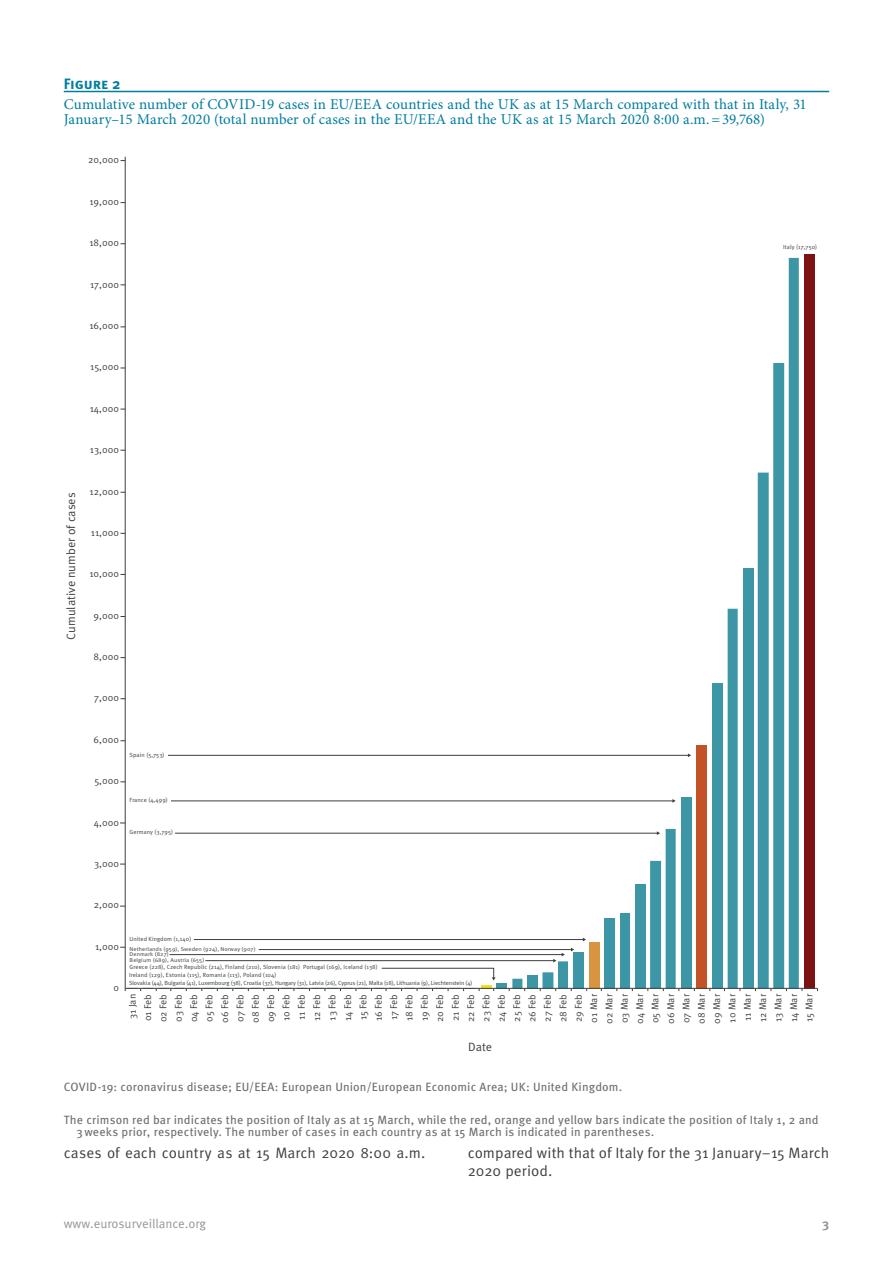
<style>
.page{position:relative;width:893px;height:1263px;background:#fff}
.page>*{position:absolute;margin:0;border:0;box-sizing:border-box;transform-origin:0 0}
.t1{font:15px/15px "Minion Pro";letter-spacing:.005em;color:#007d9f}
.t2{font:15px/18px "Meta Pro";color:#3e3e3f}
.t3{font:700 15px "Meta Pro";letter-spacing:-.005em;color:#007d9f}
.t4{font:12.75px "Meta Pro";color:#939598}
.t5{font:700 12.75px "Meta Pro";color:#939598}
.t6{font:12px/12px "Meta Pro";letter-spacing:.01em;color:#6c6d70}
.t7{font:12px "Meta Pro";color:#3e3e3f}
.t8{font:9.75px/15.5px "Meta Pro";color:#3e3e3f;text-align:center}
.t9{font:6px "Meta Pro";letter-spacing:.01em;color:#3e3e3f}
.t10{font:6px "Meta Pro";letter-spacing:-.02em;color:#3e3e3f}
.t11{font:5.55px/5.6px "Meta Pro";letter-spacing:.01em;color:#3e3e3f;scale:1.08 1}
</style>
<div class="page">
<hr style="left:64px;top:91px;width:765px;height:1px;background:#007d9f">
<div style="left:804px;top:254px;width:10px;height:735px;background:#7c1214"></div>
<svg style="left:127px;top:258px;width:672px;height:730px"></svg>
<hr style="left:125px;top:988px;width:692px;height:1px;background:#3e3e3f">
<svg style="left:463px;top:988px;width:17px;height:3px"></svg>
<hr style="left:125px;top:157px;width:1px;height:834px;background:#3e3e3f">
<svg style="left:381px;top:968px;width:115px;height:12px"></svg>
<hr style="left:205px;top:960px;width:349px;height:1px;background:#3e3e3f">
<hr style="left:259px;top:949px;width:312px;height:1px;background:#3e3e3f">
<hr style="left:170px;top:954px;width:392px;height:1px;background:#3e3e3f">
<hr style="left:194px;top:939px;width:389px;height:1px;background:#3e3e3f">
<hr style="left:175px;top:833px;width:482px;height:1px;background:#3e3e3f">
<svg style="left:657px;top:831px;width:3px;height:4px"></svg>
<hr style="left:171px;top:801px;width:502px;height:1px;background:#3e3e3f">
<svg style="left:672px;top:799px;width:4px;height:4px"></svg>
<hr style="left:168px;top:755px;width:520px;height:1px;background:#3e3e3f">
<svg style="left:688px;top:753px;width:3px;height:4px"></svg>
<h1 class="t3" style="left:64px;top:74px;width:58px">Figure 2</h1>
<h1 class="t1" style="left:64px;top:97px;width:744px">Cumulative number of COVID-19 cases in EU/EEA countries and the UK as at 15 March compared with that in Italy, 31<br>January–15 March 2020 (total number of cases in the EU/EEA and the UK as at 15 March 2020 8:00 a.m.=39,768)</h1>
<p class="t8" style="left:88px;top:153px;width:32px">20,000</p>
<p class="t7" style="left:63px;top:640px;width:148px;rotate:-90deg">Cumulative number of cases</p>
<p class="t8" style="left:89px;top:194px;width:31px">19,000</p>
<p class="t8" style="left:89px;top:235px;width:31px">18,000</p>
<p class="t8" style="left:90px;top:277px;width:30px">17,000</p>
<p class="t8" style="left:89px;top:318px;width:31px">16,000</p>
<p class="t9" style="left:783px;top:243px;width:36px">Italy (17,750)</p>
<p class="t8" style="left:90px;top:360px;width:30px">15,000</p>
<p class="t8" style="left:90px;top:401px;width:31px">14,000</p>
<p class="t8" style="left:90px;top:442px;width:31px">13,000</p>
<p class="t8" style="left:90px;top:484px;width:31px">12,000</p>
<p class="t8" style="left:91px;top:525px;width:30px">11,000</p>
<p class="t8" style="left:89px;top:566px;width:31px">10,000</p>
<p class="t8" style="left:94px;top:608px;width:27px">9,000</p>
<p class="t8" style="left:94px;top:649px;width:27px">8,000</p>
<p class="t8" style="left:94px;top:691px;width:26px">7,000</p>
<p class="t8" style="left:94px;top:732px;width:27px">6,000</p>
<p class="t8" style="left:94px;top:773px;width:26px">5,000</p>
<p class="t8" style="left:94px;top:815px;width:27px">4,000</p>
<p class="t8" style="left:94px;top:856px;width:26px">3,000</p>
<p class="t9" style="left:130px;top:751px;width:37px">Spain (5,753)</p>
<p class="t9" style="left:130px;top:796px;width:40px">France (4,499)</p>
<p class="t9" style="left:130px;top:828px;width:45px">Germany (3,795)</p>
<p class="t8" style="left:94px;top:897px;width:27px">2,000</p>
<p class="t8" style="left:95px;top:939px;width:25px">1,000</p>
<p class="t8" style="left:113px;top:980px;width:7px">0</p>
<p class="t9" style="left:130px;top:935px;width:63px">United Kingdom (1,140)</p>
<p class="t11" style="left:130px;top:946px;width:118px">Netherlands (959), Sweden (924), Norway (907)<br>Denmark (827)</p>
<p class="t11" style="left:130px;top:957px;width:71px">Belgium (689), Austria (655)</p>
<p class="t9" style="left:130px;top:963px;width:250px">Greece (228), Czech Republic (214), Finland (210), Slovenia (181) Portugal (169), Iceland (138)</p>
<p class="t9" style="left:129px;top:971px;width:149px">Ireland (129), Estonia (115), Romania (113), Poland (104)</p>
<p class="t10" style="left:129px;top:979px;width:345px">Slovakia (44), Bulgaria (41), Luxembourg (38), Croatia (37), Hungary (31), Latvia (26), Cyprus (21), Malta (18), Lithuania (9), Liechtenstein (4)</p>
<p class="t8" style="left:125px;top:1024px;width:31px;rotate:-90deg">31 Jan<br>01 Feb<br>02 Feb<br>03 Feb<br>04 Feb<br>05 Feb<br>06 Feb<br>07 Feb<br>08 Feb<br>09 Feb<br>10 Feb<br>11 Feb<br>12 Feb<br>13 Feb<br>14 Feb<br>15 Feb<br>16 Feb<br>17 Feb<br>18 Feb<br>19 Feb<br>20 Feb<br>21 Feb<br>22 Feb<br>23 Feb<br>24 Feb<br>25 Feb<br>26 Feb<br>27 Feb<br>28 Feb<br>29 Feb<br>01 Mar<br>02 Mar<br>03 Mar<br>04 Mar<br>05 Mar<br>06 Mar<br>07 Mar<br>08 Mar<br>09 Mar<br>10 Mar<br>11 Mar<br>12 Mar<br>13 Mar<br>14 Mar<br>15 Mar</p>
<p class="t7" style="left:468px;top:1040px;width:26px">Date</p>
<p class="t6" style="left:64px;top:1081px;width:560px">COVID-19: coronavirus disease; EU/EEA: European Union/European Economic Area; UK: United Kingdom.</p>
<p class="t6" style="left:77px;top:1114px;width:744px;text-indent:-13px">The crimson red bar indicates the position of Italy as at 15 March, while the red, orange and yellow bars indicate the position of Italy 1, 2 and<br>3weeks prior, respectively. The number of cases in each country as at 15 March is indicated in parentheses.</p>
<h1 class="t2" style="left:64px;top:1144px;width:363px">cases of each country as at 15 March 2020 8:00 a.m.</h1>
<h1 class="t2" style="left:468px;top:1144px;width:363px">compared with that of Italy for the 31 January–15 March<br>2020 period.</h1>
<h2 class="t4" style="left:64px;top:1215px;width:144px">www.eurosurveillance.org</h2>
<h2 class="t5" style="left:822px;top:1215px;width:8px">3</h2>
</div>
